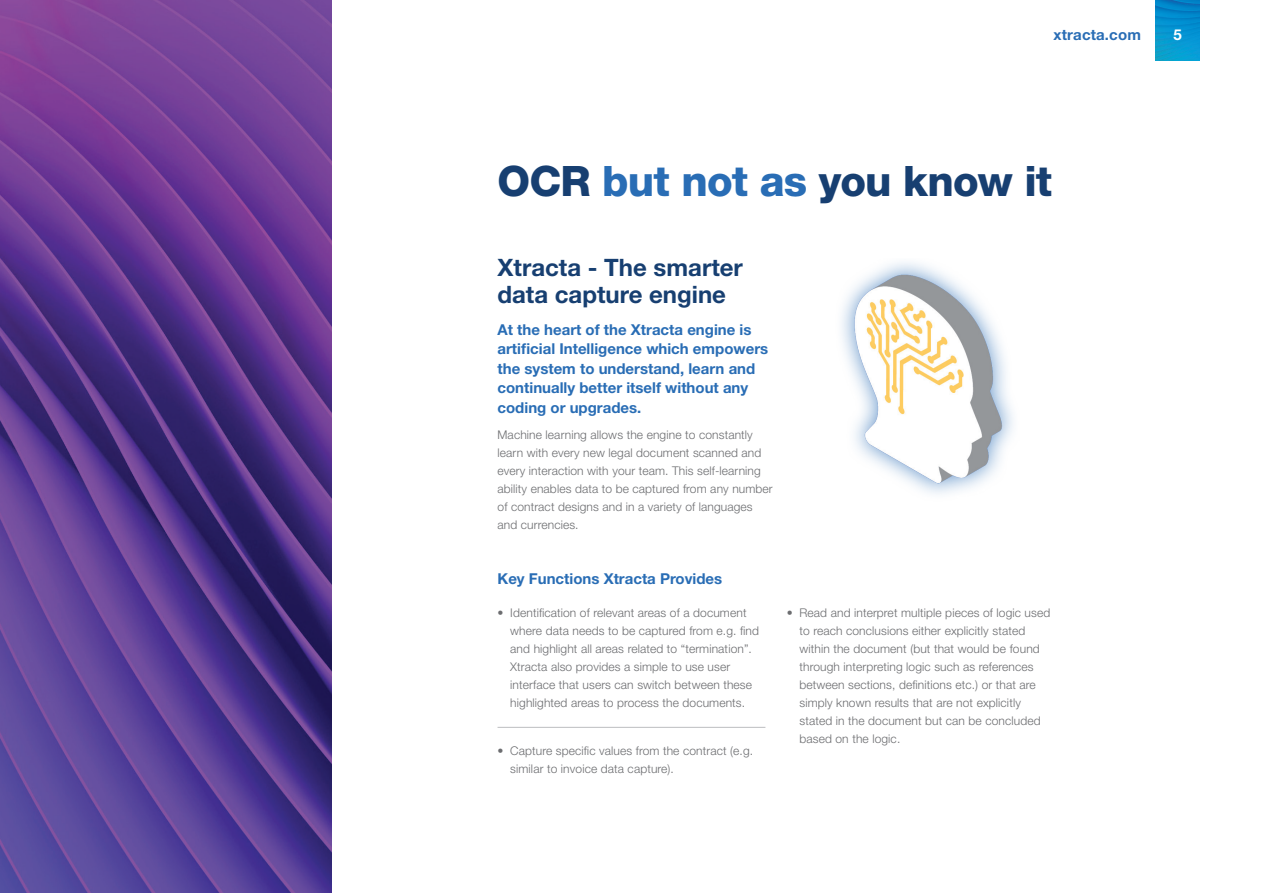
<style>
.page{position:relative;width:1263px;height:893px;background:#fff}
.page>*{position:absolute;margin:0;border:0;box-sizing:border-box;transform-origin:0 0}
.t1{font:800 42px "Helvetica Neue LT Std";letter-spacing:-.02em;color:#173f71}
.t2{font:700 24px/27px "Helvetica Neue LT Std";color:#173f71}
.t3{font:700 15px/19.5px "Helvetica Neue LT Std";color:#296db5}
.t4{font:700 15px "Helvetica Neue LT Std";color:#fff}
.t5{font:300 12px/18px "Helvetica Neue LT Std";letter-spacing:.01em;color:#6c6d70}
.s1{color:#296db5}
</style>
<div class="page">
<img style="left:1156px;top:0;width:43px;height:61px">
<img style="left:0;top:0;width:332px;height:893px">
<img style="left:841px;top:262px;width:173px;height:232px">
<hr style="left:497px;top:727px;width:268px;height:1px;background:#bcbdc0">
<p class="t3" style="left:1054px;top:25px;width:89px">xtracta.com</p>
<p class="t4" style="left:1173px;top:25px;width:10px">5</p>
<h1 class="t1" style="left:497px;top:156px;width:556px">OCR <span class="s1">but not as</span> you know it</h1>
<h2 class="t2" style="left:497px;top:253px;width:247px">Xtracta - The smarter data capture engine</h2>
<p class="t3" style="left:497px;top:319px;width:272px">At the heart of the Xtracta engine is artificial Intelligence which empowers the system to understand, learn and continually better itself without any coding or upgrades.</p>
<p class="t5" style="left:497px;top:426px;width:277px">Machine learning allows the engine to constantly learn with every new legal document scanned and every interaction with your team. This self-learning ability enables data to be captured from any number of contract designs and in a variety of languages and currencies.</p>
<p class="t3" style="left:497px;top:569px;width:226px">Key Functions Xtracta Provides</p>
<p class="t5" style="left:510px;top:603px;width:250px;text-indent:-13px">• Identification of relevant areas of a document where data needs to be captured from e.g. find and highlight all areas related to “termination”.<br>Xtracta also provides a simple to use user interface that users can switch between these highlighted areas to process the documents.</p>
<p class="t5" style="left:510px;top:742px;width:244px;text-indent:-13px">• Capture specific values from the contract (e.g. similar to invoice data capture).</p>
<p class="t5" style="left:799px;top:603px;width:252px;text-indent:-13px">• Read and interpret multiple pieces of logic used to reach conclusions either explicitly stated within the document (but that would be found through interpreting logic such as references between sections, definitions etc.) or that are simply known results that are not explicitly stated in the document but can be concluded based on the logic.</p>
</div>
